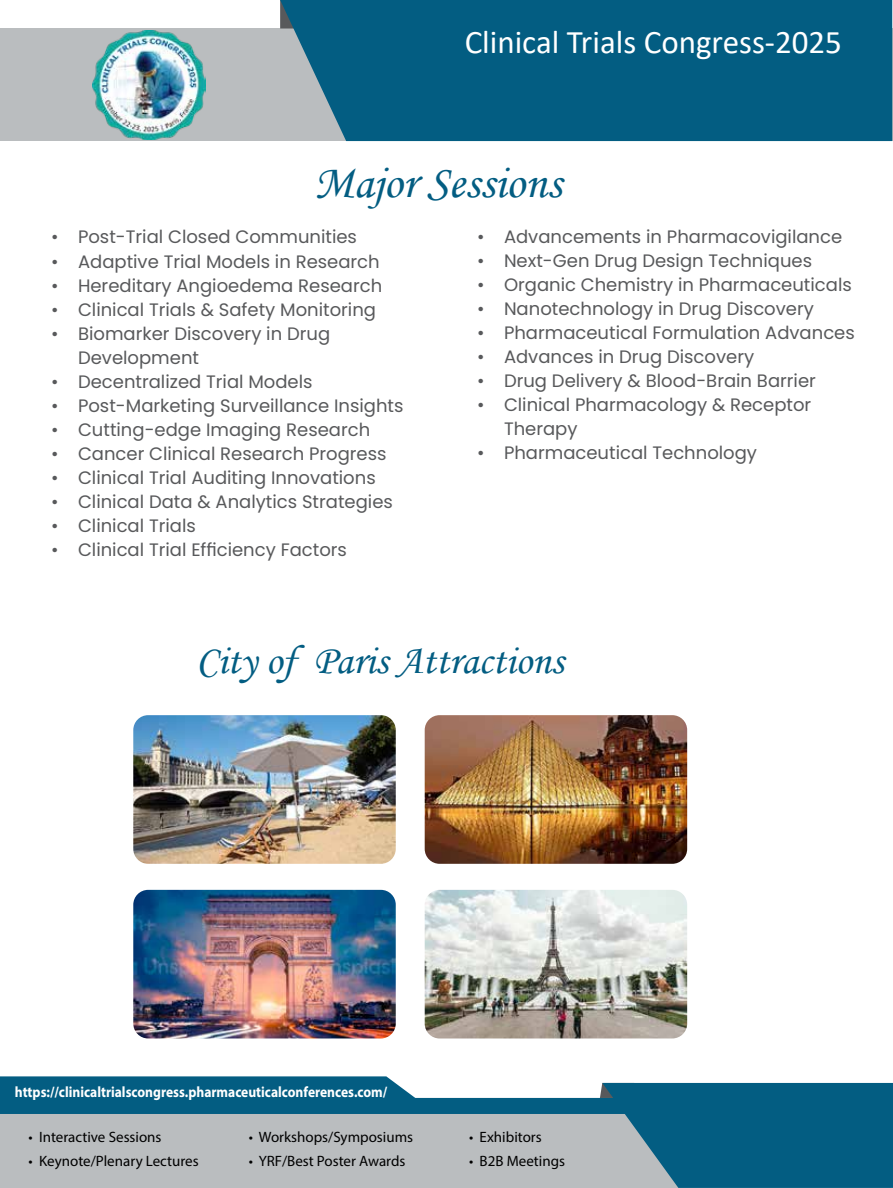
<style>
.page{position:relative;width:893px;height:1188px;background:#fff}
.page>*{position:absolute;margin:0;border:0;box-sizing:border-box;transform-origin:0 0}
.t1{font:47.1px "Monotype Corsiva";color:#035d82}
.t2{font:41.1px "Monotype Corsiva";color:#035d82}
.t3{font:33px "Calibri";color:#fff}
.t4{font:18px/24px "Poppins";color:#58595b}
.t5{font:15px "Myriad Pro";color:#000}
.t6{font:700 15px "Myriad Pro";color:#fff;scale:.9 1}
</style>
<div class="page">
<div style="left:0;top:1113px;width:598px;height:74px;background:#babdbf"></div>
<div style="left:0;top:28px;width:892px;height:113px;background:#babdbf"></div>
<div style="left:280px;top:0;width:612px;height:141px;background:#035d82"></div>
<div style="left:0;top:1097px;width:760px;height:16px;background:#035d82"></div>
<svg style="left:598px;top:1082px;width:295px;height:105px;background:#1c6a8a"></svg>
<svg style="left:0;top:1076px;width:420px;height:22px;background:#126789"></svg>
<img style="left:93px;top:30px;width:112px;height:109px">
<img style="left:133px;top:715px;width:263px;height:148px">
<img style="left:133px;top:889px;width:263px;height:149px">
<img style="left:425px;top:715px;width:262px;height:148px">
<img style="left:425px;top:889px;width:262px;height:149px">
<h3 class="t3" style="left:465px;top:19px;width:379px">Clinical Trials Congress-2025</h3>
<h1 class="t1" style="left:314px;top:153px;width:249px">Major Sessions</h1>
<p class="t4" style="left:51px;top:225px;width:307px">• Post-Trial Closed Communities</p>
<p class="t4" style="left:51px;top:249px;width:330px">• Adaptive Trial Models in Research</p>
<p class="t4" style="left:51px;top:273px;width:333px">• Hereditary Angioedema Research</p>
<p class="t4" style="left:51px;top:297px;width:326px">• Clinical Trials &amp; Safety Monitoring</p>
<p class="t4" style="left:78px;top:321px;width:254px;text-indent:-27px">• Biomarker Discovery in Drug<br>Development</p>
<p class="t4" style="left:51px;top:369px;width:263px">• Decentralized Trial Models</p>
<p class="t4" style="left:51px;top:393px;width:354px">• Post-Marketing Surveillance Insights</p>
<p class="t4" style="left:51px;top:417px;width:321px">• Cutting-edge Imaging Research</p>
<p class="t4" style="left:51px;top:441px;width:337px">• Cancer Clinical Research Progress</p>
<p class="t4" style="left:51px;top:465px;width:326px">• Clinical Trial Auditing Innovations</p>
<p class="t4" style="left:51px;top:489px;width:343px">• Clinical Data &amp; Analytics Strategies</p>
<p class="t4" style="left:51px;top:513px;width:146px">• Clinical Trials</p>
<p class="t4" style="left:51px;top:537px;width:297px">• Clinical Trial Efficiency Factors</p>
<p class="t4" style="left:477px;top:225px;width:367px">• Advancements in Pharmacovigilance</p>
<p class="t4" style="left:477px;top:249px;width:337px">• Next-Gen Drug Design Techniques</p>
<p class="t4" style="left:477px;top:273px;width:376px">• Organic Chemistry in Pharmaceuticals</p>
<p class="t4" style="left:477px;top:297px;width:338px">• Nanotechnology in Drug Discovery</p>
<p class="t4" style="left:477px;top:321px;width:379px">• Pharmaceutical Formulation Advances</p>
<p class="t4" style="left:477px;top:345px;width:279px">• Advances in Drug Discovery</p>
<p class="t4" style="left:477px;top:369px;width:340px">• Drug Delivery &amp; Blood-Brain Barrier</p>
<p class="t4" style="left:504px;top:393px;width:309px;text-indent:-27px">• Clinical Pharmacology &amp; Receptor<br>Therapy</p>
<p class="t4" style="left:477px;top:441px;width:282px">• Pharmaceutical Technology</p>
<h2 class="t2" style="left:196px;top:635px;width:369px">City of Paris Attractions</h2>
<p class="t6" style="left:15px;top:1082px;width:415px">https://clinicaltrialscongress.pharmaceuticalconferences.com/</p>
<p class="t5" style="left:28px;top:1127px;width:135px">• Interactive Sessions</p>
<p class="t5" style="left:28px;top:1151px;width:172px">• Keynote/Plenary Lectures</p>
<p class="t5" style="left:249px;top:1127px;width:166px">• Workshops/Symposiums</p>
<p class="t5" style="left:249px;top:1151px;width:158px">• YRF/Best Poster Awards</p>
<p class="t5" style="left:469px;top:1127px;width:74px">• Exhibitors</p>
<p class="t5" style="left:469px;top:1151px;width:98px">• B2B Meetings</p>
</div>
